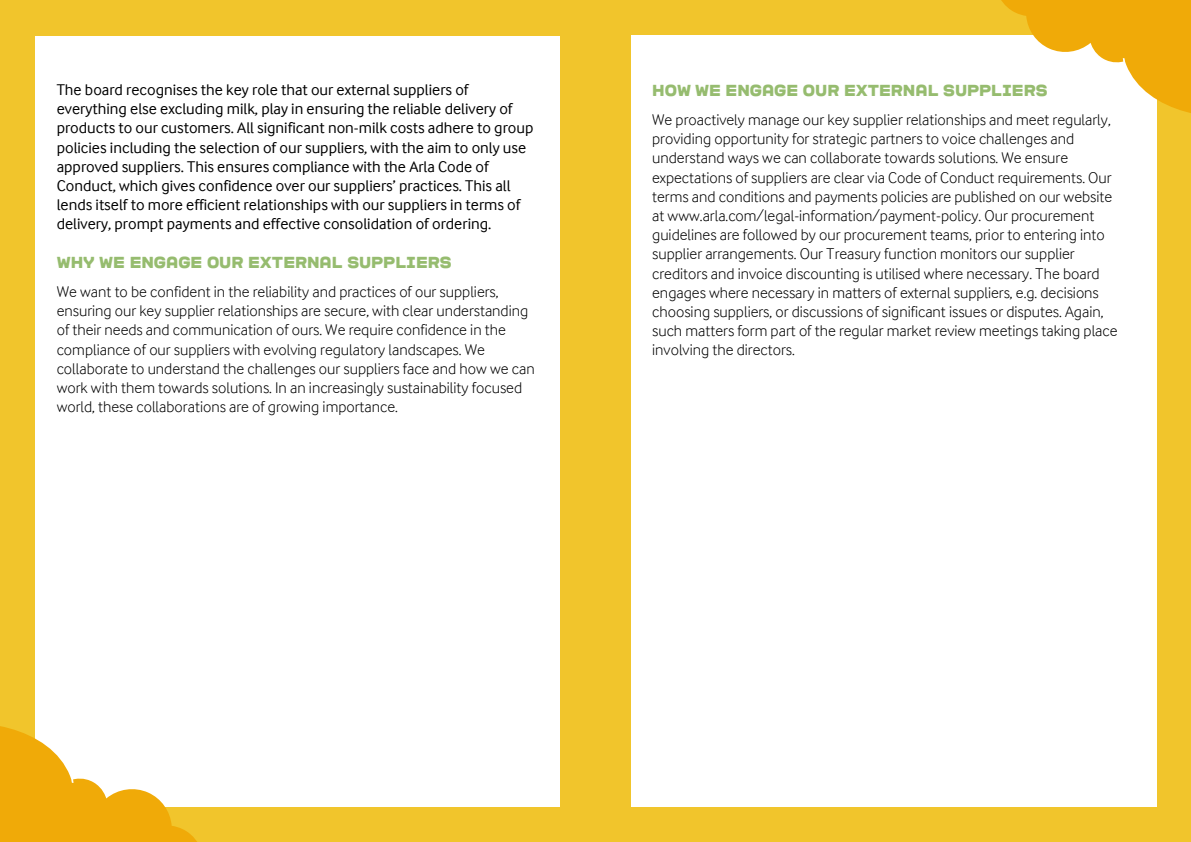
<style>
.page{position:relative;width:1191px;height:842px;background:#f1c52c}
.page>*{position:absolute;margin:0;border:0;box-sizing:border-box;transform-origin:0 0}
.t1{font:300 16px/19.2px "Arla Inter Face";color:#000}
.t2{font:16px/19.2px "Arla Inter Face";color:#000}
.t3{font:16px "ARLASTRONG";color:#96bc6f}
</style>
<div class="page">
<div style="left:35px;top:36px;width:524px;height:770px;background:#fff"></div>
<div style="left:631px;top:35px;width:525px;height:772px;background:#fff"></div>
<svg style="left:1001px;top:0;width:190px;height:126px"></svg>
<svg style="left:0;top:726px;width:199px;height:116px"></svg>
<p class="t2" style="left:57px;top:80px;width:478px">The board recognises the key role that our external suppliers of everything else excluding milk, play in ensuring the reliable delivery of products to our customers. All significant non-milk costs adhere to group policies including the selection of our suppliers, with the aim to only use approved suppliers. This ensures compliance with the Arla Code of Conduct, which gives confidence over our suppliers’ practices. This all lends itself to more efficient relationships with our suppliers in terms of delivery, prompt payments and effective consolidation of ordering.</p>
<p class="t3" style="left:57px;top:254px;width:396px">WHY WE ENGAGE OUR EXTERNAL SUPPLIERS</p>
<p class="t1" style="left:57px;top:282px;width:479px">We want to be confident in the reliability and practices of our suppliers, ensuring our key supplier relationships are secure, with clear understanding of their needs and communication of ours. We require confidence in the compliance of our suppliers with evolving regulatory landscapes. We collaborate to understand the challenges our suppliers face and how we can work with them towards solutions. In an increasingly sustainability focused world, these collaborations are of growing importance.</p>
<p class="t3" style="left:652px;top:82px;width:397px">HOW WE ENGAGE OUR EXTERNAL SUPPLIERS</p>
<p class="t1" style="left:652px;top:110px;width:467px">We proactively manage our key supplier relationships and meet regularly, providing opportunity for strategic partners to voice challenges and understand ways we can collaborate towards solutions. We ensure expectations of suppliers are clear via Code of Conduct requirements. Our terms and conditions and payments policies are published on our website at www.arla.com/legal-information/payment-policy. Our procurement guidelines are followed by our procurement teams, prior to entering into supplier arrangements. Our Treasury function monitors our supplier creditors and invoice discounting is utilised where necessary. The board engages where necessary in matters of external suppliers, e.g. decisions choosing suppliers, or discussions of significant issues or disputes. Again, such matters form part of the regular market review meetings taking place involving the directors.</p>
</div>
